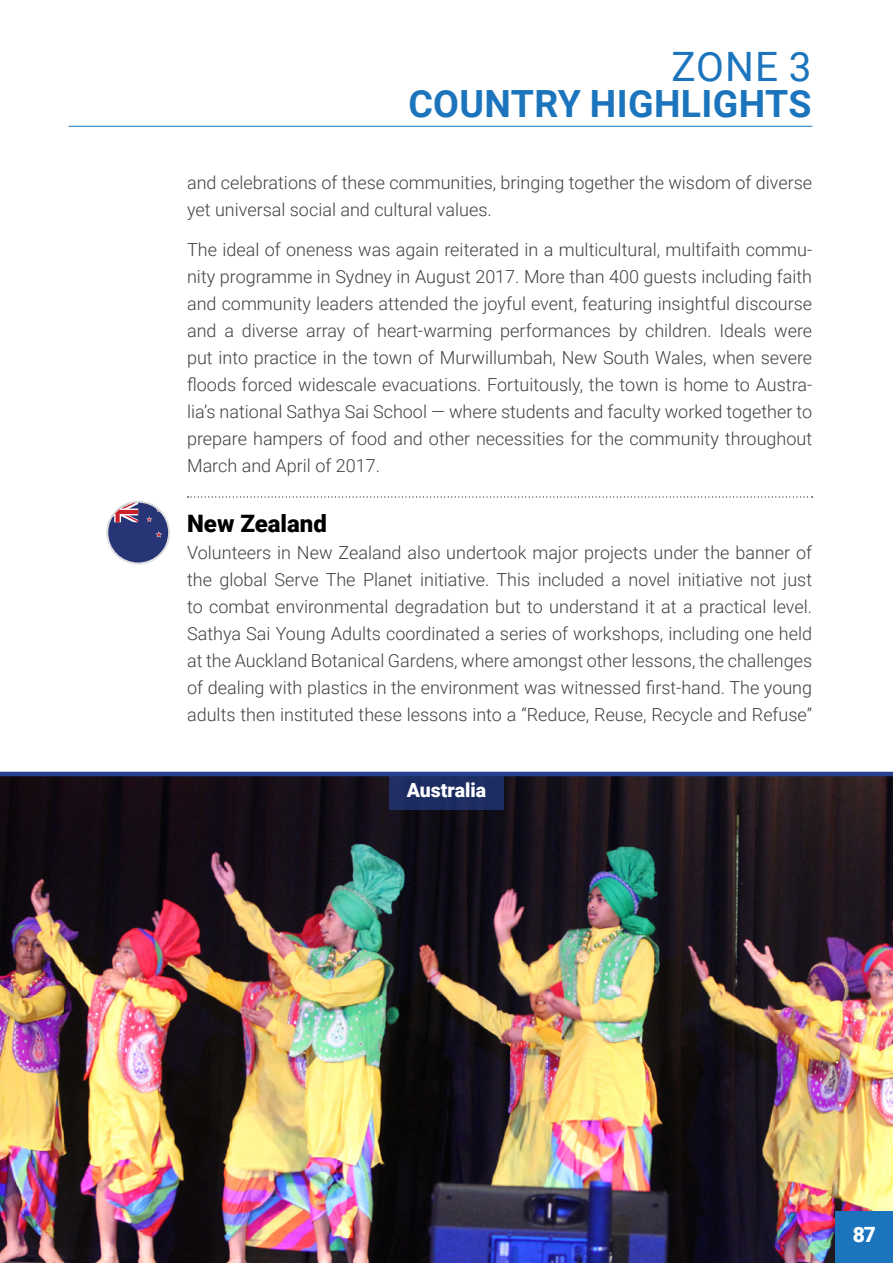
<style>
.page{position:relative;width:893px;height:1263px;background:#fff}
.page>*{position:absolute;margin:0;border:0;box-sizing:border-box;transform-origin:0 0}
.t1{font:40.5px "Roboto";color:#1c75bc}
.t2{font:700 37.5px "Roboto";letter-spacing:.01em;color:#1c75bc}
.t3{font:900 24px "Roboto";color:#000}
.t4{font:900 21px "Roboto";color:#fff}
.t5{font:900 19.5px "Roboto";color:#fff}
.t6{font:300 18px/27px "Roboto";color:#414042;text-align:justify}
</style>
<div class="page">
<img style="left:1px;top:772px;width:892px;height:491px">
<svg style="left:0;top:772px;width:1px;height:491px"></svg>
<div style="left:836px;top:1212px;width:57px;height:51px;background:#1c75bc"></div>
<hr style="left:69px;top:126px;width:743px;height:1px;background:#1c75bc">
<div style="left:389px;top:774px;width:115px;height:36px;background:#1d2d62"></div>
<svg style="left:188px;top:496px;width:625px;height:2px"></svg>
<svg style="left:109px;top:502px;width:60px;height:61px"></svg>
<div style="left:106px;top:501px;width:64px;height:63px;border:2px solid #dcddde;border-radius:50%"></div>
<h1 class="t1" style="left:672px;top:39px;width:141px">ZONE 3</h1>
<h2 class="t2" style="left:408px;top:78px;width:405px">COUNTRY HIGHLIGHTS</h2>
<p class="t6" style="left:187px;top:168px;width:627px">and celebrations of these communities, bringing together the wisdom of diverse yet universal social and cultural values.</p>
<p class="t6" style="left:187px;top:235px;width:627px">The ideal of oneness was again reiterated in a multicultural, multifaith commu&shy;nity programme in Sydney in August 2017. More than 400 guests including faith and community leaders attended the joyful event, featuring insightful discourse and a diverse array of heart-warming performances by children. Ideals were put into practice in the town of Murwillumbah, New South Wales, when severe floods forced widescale evacuations. Fortuitously, the town is home to Austra&shy;lia’s national Sathya Sai School — where students and faculty worked together to prepare hampers of food and other necessities for the community throughout March and April of 2017.</p>
<h3 class="t3" style="left:187px;top:506px;width:141px">New Zealand</h3>
<p class="t6" style="left:187px;top:538px;width:627px">Volunteers in New Zealand also undertook major projects under the banner of the global Serve The Planet initiative. This included a novel initiative not just to combat environmental degradation but to understand it at a practical level.<br>Sathya Sai Young Adults coordinated a series of workshops, including one held at the Auckland Botanical Gardens, where amongst other lessons, the challenges of dealing with plastics in the environment was witnessed first-hand. The young adults then instituted these lessons into a “Reduce, Reuse, Recycle and Refuse”</p>
<p class="t5" style="left:407px;top:776px;width:81px">Australia</p>
<p class="t4" style="left:853px;top:1220px;width:25px">87</p>
</div>
